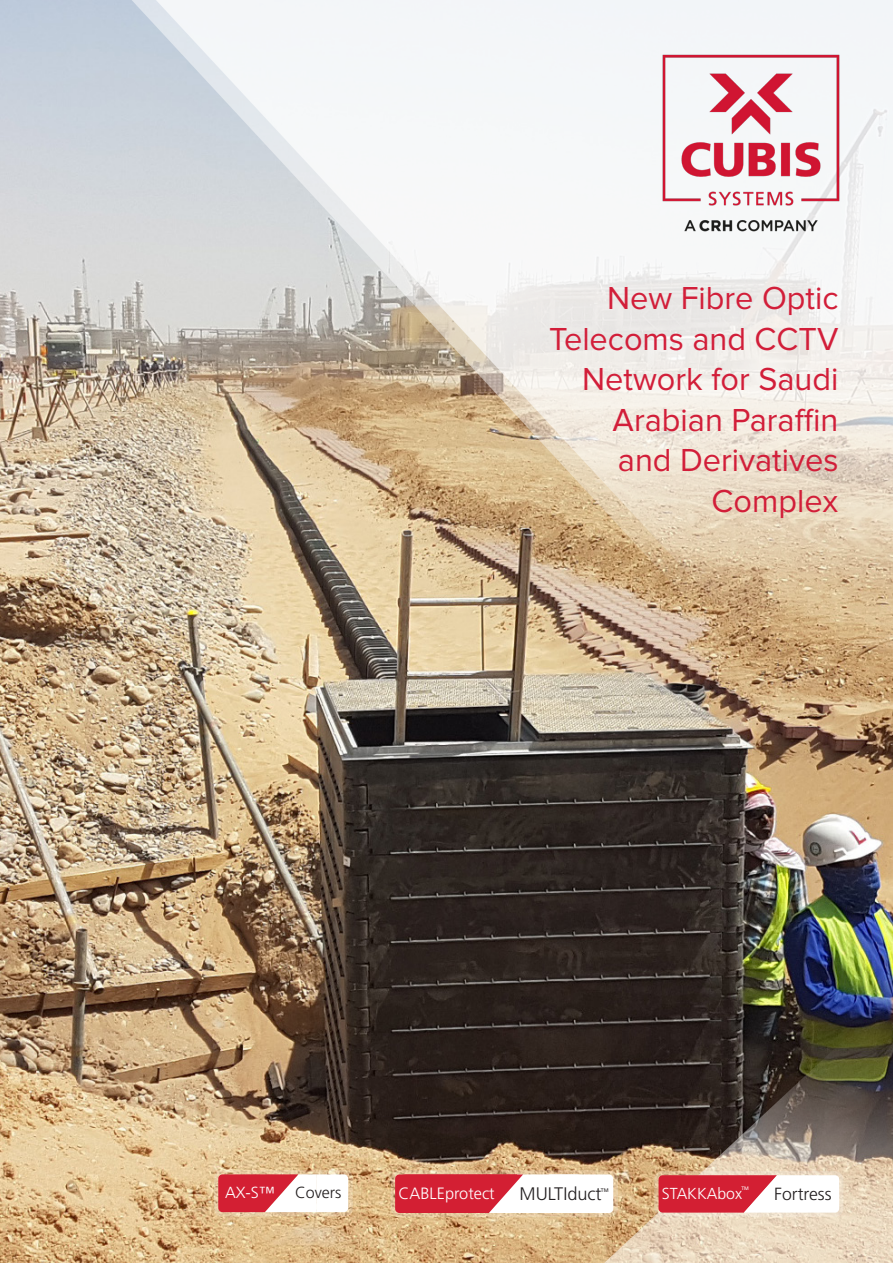
<style>
.page{position:relative;width:893px;height:1263px;background:#fff}
.page>*{position:absolute;margin:0;border:0;box-sizing:border-box;transform-origin:0 0}
.t1{font:33px/40.5px "Proxima Nova";color:#d21e39;text-align:right}
.t2{font:300 18.15px "Frutiger";color:#231f20}
.t3{font:300 17.55px "Frutiger";color:#231f20}
.t4{font:300 16.35px "Frutiger";color:#fff}
.t5{font:300 16.05px "Frutiger";color:#231f20}
.t6{font:300 16.05px "Frutiger";color:#fff}
.t7{font:300 15.9px "Frutiger";color:#fff}
.t8{font:5.1px "Frutiger";color:#231f20}
.t9{font:4.95px "Frutiger";color:#fff}
</style>
<div class="page">
<img style="left:0;top:0;width:564px;height:1263px">
<img style="left:13px;top:0;width:880px;height:1250px">
<img style="left:564px;top:958px;width:329px;height:305px">
<img style="left:660px;top:52px;width:181px;height:180px">
<svg style="left:654px;top:1171px;width:189px;height:45px;background:#e9d2bb"></svg>
<svg style="left:659px;top:1175px;width:180px;height:37px"></svg>
<svg style="left:391px;top:1170px;width:227px;height:47px"></svg>
<svg style="left:215px;top:1170px;width:138px;height:46px"></svg>
<p class="t1" style="left:549px;top:279px;width:291px">New Fibre Optic<br>Telecoms and CCTV<br>Network for Saudi<br>Arabian Paraffin</p>
<p class="t1" style="left:618px;top:441px;width:222px">and Derivatives</p>
<p class="t1" style="left:712px;top:481px;width:128px">Complex</p>
<p class="t6" style="left:225px;top:1184px;width:51px">AX-S™</p>
<p class="t5" style="left:295px;top:1184px;width:48px">Covers</p>
<p class="t4" style="left:399px;top:1184px;width:98px">CABLEprotect</p>
<p class="t2" style="left:520px;top:1184px;width:84px">MULTIduct</p>
<p class="t8" style="left:601px;top:1187px;width:9px">TM</p>
<p class="t9" style="left:741px;top:1186px;width:9px">TM</p>
<p class="t7" style="left:662px;top:1184px;width:82px">STAKKAbox</p>
<p class="t3" style="left:774px;top:1184px;width:59px">Fortress</p>
</div>
